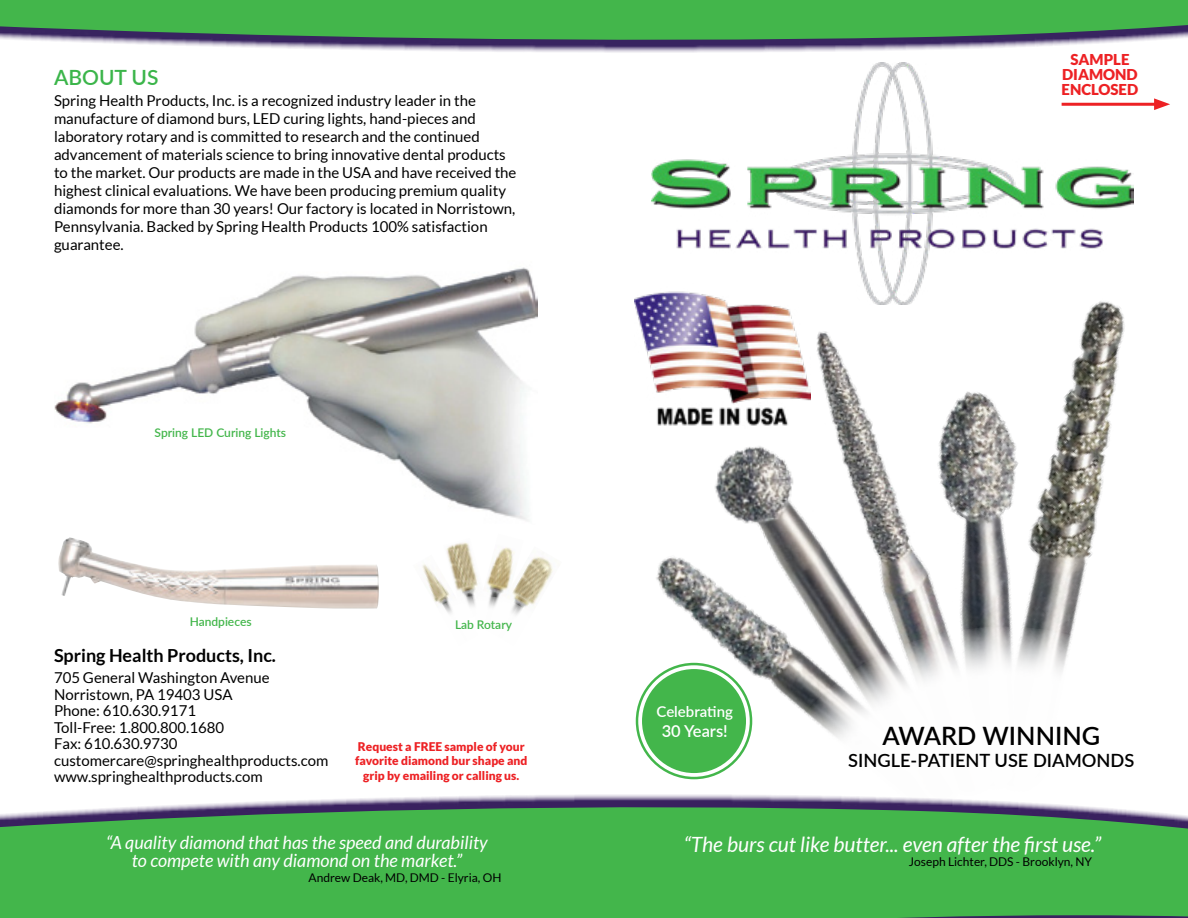
<style>
.page{position:relative;width:1188px;height:918px;background:#fff}
.page>*{position:absolute;margin:0;border:0;box-sizing:border-box;transform-origin:0 0}
.t1{font:600 25.35px "Lato";color:#000}
.t2{font:italic 21px "Lato";color:#fff}
.t3{font:600 21px "Lato";color:#3bb54a}
.t4{font:600 18.3px "Lato";color:#000}
.t5{font:italic 18px/18px "Lato";color:#fff;text-align:center}
.t6{font:700 18px "Lato";color:#000}
.t7{font:600 16.5px "Lato";color:#fff}
.t8{font:15px/18px "Lato";color:#000}
.t9{font:900 15px/15px "Lato";color:#ed2124;text-align:center}
.t10{font:600 15px "Lato";color:#fff}
.t11{font:900 12px/14.4px "Lato";color:#ed2124;text-align:center}
.t12{font:12px "Lato";color:#000}
.t13{font:600 12px "Lato";color:#43b64b}
</style>
<div class="page">
<svg style="left:0;top:0;width:1188px;height:53px;background:#5fa86b"></svg>
<img style="left:652px;top:63px;width:481px;height:207px">
<img style="left:635px;top:291px;width:149px;height:135px">
<img style="left:635px;top:557px;width:43px;height:220px">
<img style="left:784px;top:270px;width:337px;height:41px">
<img style="left:678px;top:311px;width:447px;height:469px">
<svg style="left:765px;top:612px;width:360px;height:168px"></svg>
<svg style="left:0;top:794px;width:1188px;height:124px;background:#51b05b"></svg>
<img style="left:422px;top:564px;width:21px;height:41px">
<img style="left:443px;top:542px;width:32px;height:62px">
<img style="left:475px;top:572px;width:3px;height:18px">
<img style="left:486px;top:547px;width:67px;height:61px">
<div style="left:425px;top:596px;width:110px;height:67px;background:#fff;border-radius:50%"></div>
<img style="left:54px;top:267px;width:483px;height:254px">
<img style="left:58px;top:537px;width:321px;height:72px">
<div style="left:636px;top:663px;width:116px;height:116px;border:3px solid #43b64b;border-radius:50%"></div>
<svg style="left:641px;top:668px;width:106px;height:106px"></svg>
<div style="left:648px;top:675px;width:92px;height:92px;border:3px solid #43b64b;border-radius:50%"></div>
<hr style="left:1062px;top:103px;width:98px;height:3px;background:#ed2124">
<svg style="left:1154px;top:98px;width:16px;height:12px"></svg>
<h2 class="t3" style="left:54px;top:62px;width:106px">ABOUT US</h2>
<p class="t8" style="left:54px;top:91px;width:464px">Spring Health Products, Inc. is a recognized industry leader in the manufacture of diamond burs, LED curing lights, hand-pieces and laboratory rotary and is committed to research and the continued advancement of materials science to bring innovative dental products to the market. Our products are made in the USA and have received the highest clinical evaluations. We have been producing premium quality diamonds for more than 30 years! Our factory is located in Norristown, Pennsylvania. Backed by Spring Health Products 100% satisfaction guarantee.</p>
<p class="t13" style="left:155px;top:424px;width:133px">Spring LED Curing Lights</p>
<p class="t13" style="left:190px;top:612px;width:63px">Handpieces</p>
<p class="t6" style="left:54px;top:645px;width:223px">Spring Health Products, Inc.</p>
<p class="t8" style="left:54px;top:669px;width:276px;line-height:16.5px">705 General Washington Avenue<br>Norristown, PA 19403 USA<br>Phone: 610.630.9171<br>Toll-Free: 1.800.800.1680<br>Fax: 610.630.9730 customercare@springhealthproducts.com www.springhealthproducts.com</p>
<p class="t13" style="left:455px;top:616px;width:59px">Lab Rotary</p>
<p class="t11" style="left:355px;top:739px;width:174px">Request a FREE sample of your favorite diamond bur shape and grip by emailing or calling us.</p>
<p class="t5" style="left:106px;top:834px;width:383px">“A quality diamond that has the speed and durability to compete with any diamond on the market.”</p>
<p class="t12" style="left:309px;top:871px;width:194px">Andrew Deak, MD, DMD - Elyria, OH</p>
<p class="t9" style="left:1062px;top:52px;width:78px">SAMPLE<br>DIAMOND<br>ENCLOSED</p>
<p class="t10" style="left:657px;top:701px;width:78px">Celebrating</p>
<p class="t7" style="left:662px;top:719px;width:68px">30 Years!</p>
<h1 class="t1" style="left:882px;top:718px;width:219px">AWARD WINNING</h1>
<p class="t4" style="left:848px;top:747px;width:288px">SINGLE-PATIENT USE DIAMONDS</p>
<h2 class="t2" style="left:684px;top:832px;width:419px">“The burs cut like butter... even after the first use.”</h2>
<p class="t12" style="left:909px;top:855px;width:185px">Joseph Lichter, DDS - Brooklyn, NY</p>
</div>
